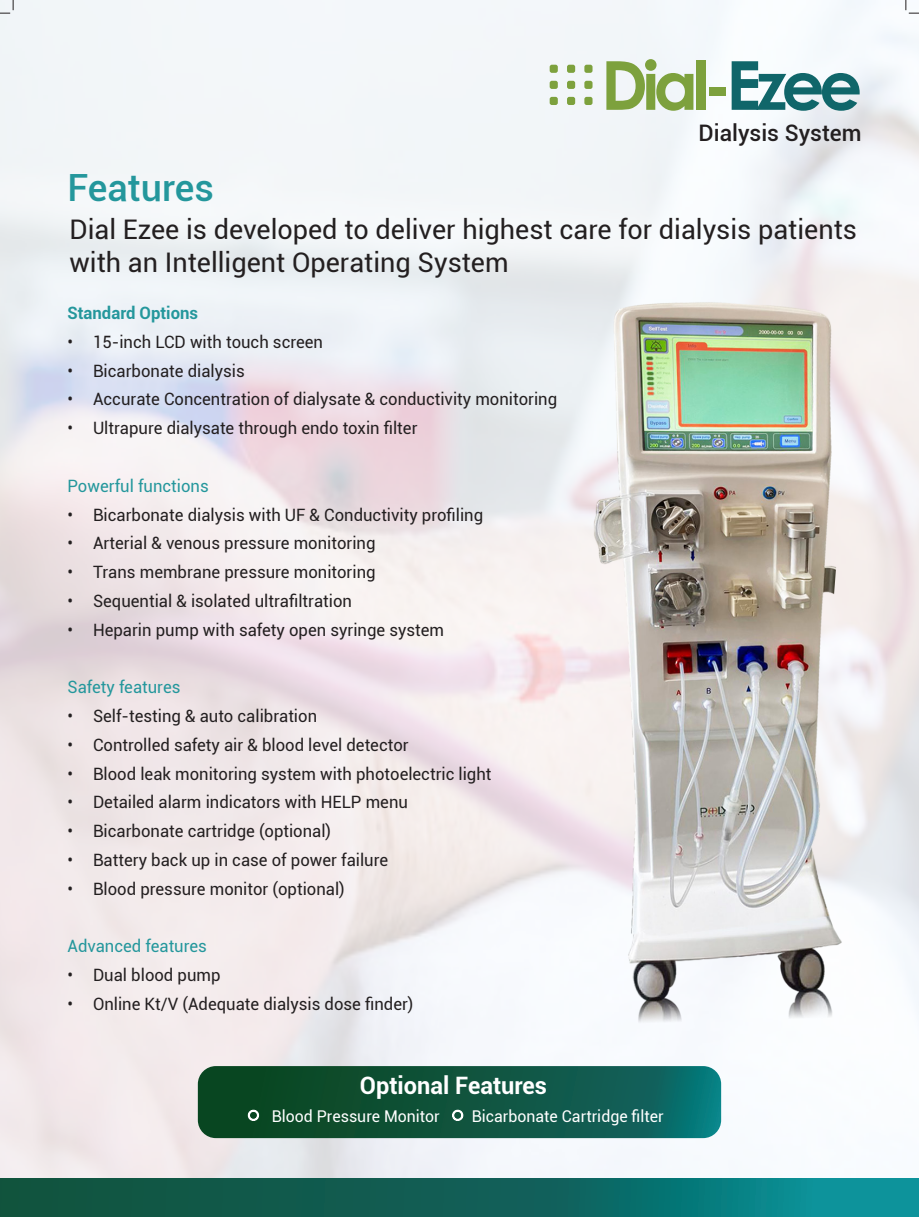
<style>
.page{position:relative;width:919px;height:1217px;background:#fff}
.page>*{position:absolute;margin:0;border:0;box-sizing:border-box;transform-origin:0 0}
.t1{font:700 67.5px "Century Gothic";letter-spacing:-.08em;color:#7da13d}
.t2{font:500 37.5px "Roboto";color:#24979c}
.t3{font:27px/32.4px "Roboto";color:#231f20}
.t4{font:700 24px "Roboto";color:#fff}
.t5{font:500 22.8px "Roboto";color:#231f20}
.t6{font:16.95px "Roboto";color:#231f20}
.t7{font:16.95px "Roboto";color:#24979c}
.t8{font:700 16.95px "Roboto";color:#24979c}
.t9{font:16.2px "Roboto";color:#fff}
.s1{color:#10666a}
</style>
<div class="page">
<img style="left:0;top:1px;width:918px;height:1177px">
<svg style="left:0;top:0;width:14px;height:14px"></svg>
<svg style="left:905px;top:0;width:13px;height:14px"></svg>
<svg style="left:0;top:1178px;width:918px;height:38px;background:#0e6861"></svg>
<img style="left:568px;top:279px;width:294px;height:744px">
<div style="left:549px;top:65px;width:8px;height:8px;background:#7da13d;border-radius:2px"></div>
<div style="left:549px;top:81px;width:8px;height:8px;background:#7da13d;border-radius:2px"></div>
<div style="left:549px;top:97px;width:8px;height:8px;background:#7da13d;border-radius:2px"></div>
<div style="left:567px;top:65px;width:8px;height:8px;background:#7da13d;border-radius:2px"></div>
<div style="left:567px;top:81px;width:8px;height:8px;background:#7da13d;border-radius:2px"></div>
<div style="left:567px;top:97px;width:8px;height:8px;background:#7da13d;border-radius:2px"></div>
<div style="left:584px;top:65px;width:8px;height:8px;background:#7da13d;border-radius:2px"></div>
<div style="left:584px;top:81px;width:8px;height:8px;background:#7da13d;border-radius:2px"></div>
<div style="left:584px;top:97px;width:8px;height:8px;background:#7da13d;border-radius:2px"></div>
<svg style="left:198px;top:1065px;width:523px;height:72px;background:#125944"></svg>
<p class="t1" style="left:600px;top:34px;width:263px">Dial-<span class="s1">Ezee</span></p>
<p class="t2" style="left:67px;top:161px;width:148px">Features</p>
<p class="t5" style="left:698px;top:116px;width:164px">Dialysis System</p>
<p class="t3" style="left:69px;top:212px;width:789px">Dial Ezee is developed to deliver highest care for dialysis patients with an Intelligent Operating System</p>
<p class="t8" style="left:67px;top:301px;width:132px">Standard Options</p>
<p class="t6" style="left:67px;top:330px;width:257px">• 15-inch LCD with touch screen</p>
<p class="t6" style="left:67px;top:359px;width:179px">• Bicarbonate dialysis</p>
<p class="t6" style="left:67px;top:387px;width:491px">• Accurate Concentration of dialysate &amp; conductivity monitoring</p>
<p class="t6" style="left:67px;top:416px;width:351px">• Ultrapure dialysate through endo toxin filter</p>
<p class="t7" style="left:67px;top:474px;width:143px">Powerful functions</p>
<p class="t6" style="left:67px;top:502px;width:417px">• Bicarbonate dialysis with UF &amp; Conductivity profiling</p>
<p class="t6" style="left:67px;top:531px;width:309px">• Arterial &amp; venous pressure monitoring</p>
<p class="t6" style="left:67px;top:560px;width:309px">• Trans membrane pressure monitoring</p>
<p class="t6" style="left:67px;top:589px;width:286px">• Sequential &amp; isolated ultrafiltration</p>
<p class="t6" style="left:67px;top:617px;width:378px">• Heparin pump with safety open syringe system</p>
<p class="t7" style="left:67px;top:675px;width:114px">Safety features</p>
<p class="t6" style="left:67px;top:704px;width:251px">• Self-testing &amp; auto calibration</p>
<p class="t6" style="left:67px;top:732px;width:342px">• Controlled safety air &amp; blood level detector</p>
<p class="t6" style="left:67px;top:761px;width:425px">• Blood leak monitoring system with photoelectric light</p>
<p class="t6" style="left:67px;top:790px;width:342px">• Detailed alarm indicators with HELP menu</p>
<p class="t6" style="left:67px;top:819px;width:265px">• Bicarbonate cartridge (optional)</p>
<p class="t6" style="left:67px;top:847px;width:322px">• Battery back up in case of power failure</p>
<p class="t6" style="left:67px;top:876px;width:279px">• Blood pressure monitor (optional)</p>
<p class="t7" style="left:67px;top:934px;width:141px">Advanced features</p>
<p class="t6" style="left:67px;top:962px;width:154px">• Dual blood pump</p>
<p class="t6" style="left:67px;top:991px;width:347px">• Online Kt/V (Adequate dialysis dose finder)</p>
<p class="t4" style="left:360px;top:1068px;width:188px">Optional Features</p>
<p class="t9" style="left:272px;top:1104px;width:169px">Blood Pressure Monitor</p>
<p class="t9" style="left:471px;top:1104px;width:193px">Bicarbonate Cartridge filter</p>
</div>
